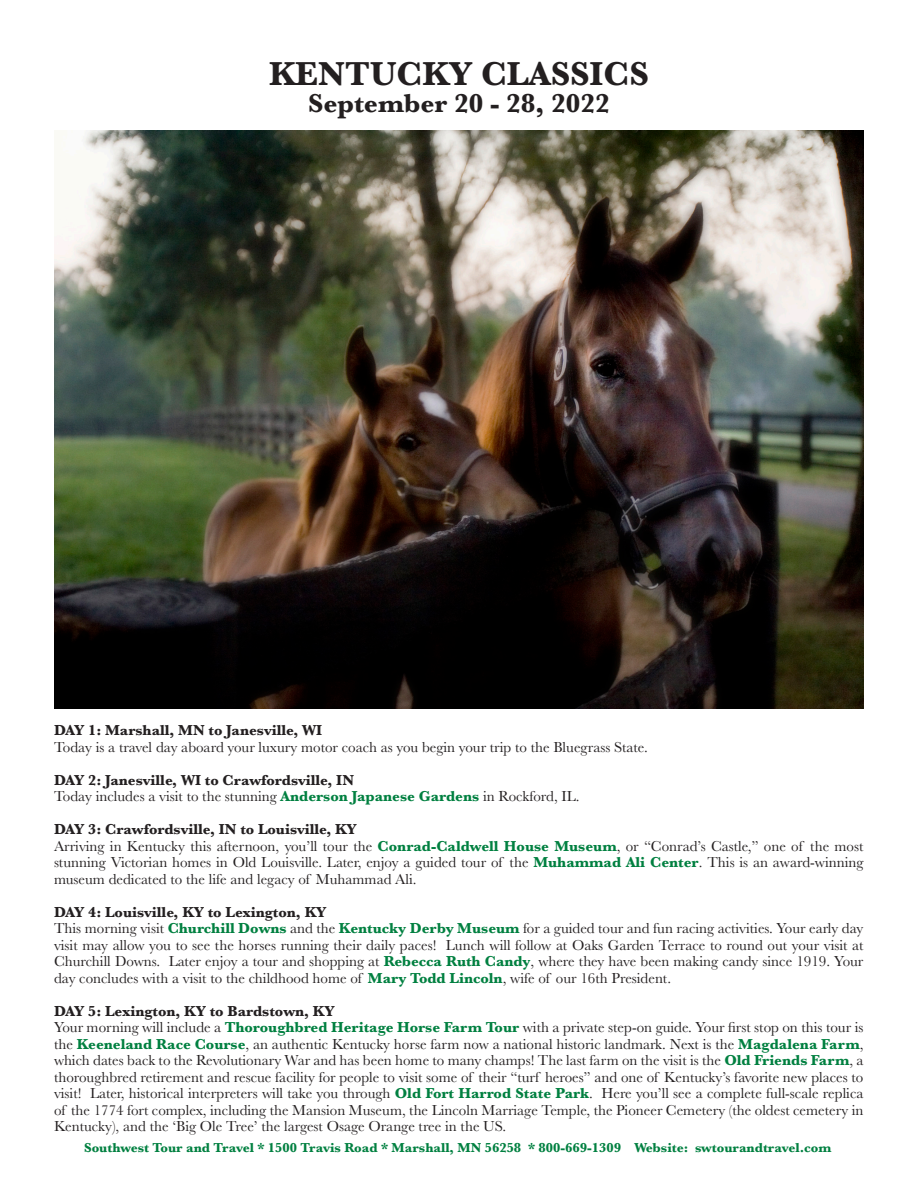
<style>
.page{position:relative;width:918px;height:1188px;background:#fff}
.page>*{position:absolute;margin:0;border:0;box-sizing:border-box;transform-origin:0 0}
.t1{font:700 34.5px "Baskerville";color:#231f20}
.t2{font:700 27px "Baskerville";color:#231f20}
.t3{font:15px/16.5px "Baskerville";color:#231f20;text-align:justify}
.t4{font:700 15px "Baskerville";color:#231f20}
.t5{font:700 13.5px "Baskerville";color:#008040}
.s1{font-weight:700;color:#008040}
</style>
<div class="page">
<img style="left:54px;top:130px;width:809px;height:578px">
<p class="t1" style="left:269px;top:50px;width:381px">KENTUCKY CLASSICS</p>
<p class="t2" style="left:308px;top:84px;width:303px">September 20 - 28, 2022</p>
<p class="t4" style="left:54px;top:720px;width:270px">DAY 1: Marshall, MN to Janesville, WI</p>
<p class="t3" style="left:54px;top:739px;width:595px">Today is a travel day aboard your luxury motor coach as you begin your trip to the Bluegrass State.</p>
<p class="t4" style="left:54px;top:769px;width:302px">DAY 2: Janesville, WI to Crawfordsville, IN</p>
<p class="t3" style="left:54px;top:788px;width:527px">Today includes a visit to the stunning <span class="s1">Anderson Japanese Gardens</span> in Rockford, IL.</p>
<p class="t4" style="left:54px;top:819px;width:304px">DAY 3: Crawfordsville, IN to Louisville, KY</p>
<p class="t3" style="left:54px;top:838px;width:811px">Arriving in Kentucky this afternoon, you’ll tour the <span class="s1">Conrad-Caldwell House Museum</span>, or “Conrad’s Castle,” one of the most</p>
<p class="t3" style="left:54px;top:854px;width:811px">stunning Victorian homes in Old Louisville. Later, enjoy a guided tour of the <span class="s1">Muhammad Ali Center</span>. This is an award-winning</p>
<p class="t3" style="left:54px;top:871px;width:364px">museum dedicated to the life and legacy of Muhammad Ali.</p>
<p class="t4" style="left:54px;top:901px;width:274px">DAY 4: Louisville, KY to Lexington, KY</p>
<p class="t3" style="left:54px;top:920px;width:811px">This morning visit <span class="s1">Churchill Downs</span> and the <span class="s1">Kentucky Derby Museum</span> for a guided tour and fun racing activities. Your early day</p>
<p class="t3" style="left:54px;top:937px;width:811px">visit may allow you to see the horses running their daily paces! Lunch will follow at Oaks Garden Terrace to round out your visit at</p>
<p class="t3" style="left:54px;top:953px;width:811px">Churchill Downs. Later enjoy a tour and shopping at <span class="s1">Rebecca Ruth Candy</span>, where they have been making candy since 1919. Your</p>
<p class="t3" style="left:54px;top:970px;width:619px">day concludes with a visit to the childhood home of <span class="s1">Mary Todd Lincoln</span>, wife of our 16th President.</p>
<p class="t4" style="left:54px;top:1000px;width:282px">DAY 5: Lexington, KY to Bardstown, KY</p>
<p class="t3" style="left:54px;top:1019px;width:811px">Your morning will include a <span class="s1">Thoroughbred Heritage Horse Farm Tour</span> with a private step-on guide. Your first stop on this tour is the <span class="s1">Keeneland Race Course</span>, an authentic Kentucky horse farm now a national historic landmark. Next is the <span class="s1">Magdalena Farm</span>, which dates back to the Revolutionary War and has been home to many champs! The last farm on the visit is the <span class="s1">Old Friends Farm</span>, a</p>
<p class="t3" style="left:54px;top:1069px;width:811px">thoroughbred retirement and rescue facility for people to visit some of their “turf heroes” and one of Kentucky’s favorite new places to visit! Later, historical interpreters will take you through <span class="s1">Old Fort Harrod State Park</span>. Here you’ll see a complete full-scale replica of the 1774 fort complex, including the Mansion Museum, the Lincoln Marriage Temple, the Pioneer Cemetery (the oldest cemetery in</p>
<p class="t3" style="left:54px;top:1118px;width:454px">Kentucky), and the ‘Big Ole Tree’ the largest Osage Orange tree in the US.</p>
<p class="t5" style="left:84px;top:1138px;width:749px">Southwest Tour and Travel * 1500 Travis Road * Marshall, MN 56258 * 800-669-1309 Website: swtourandtravel.com</p>
</div>
